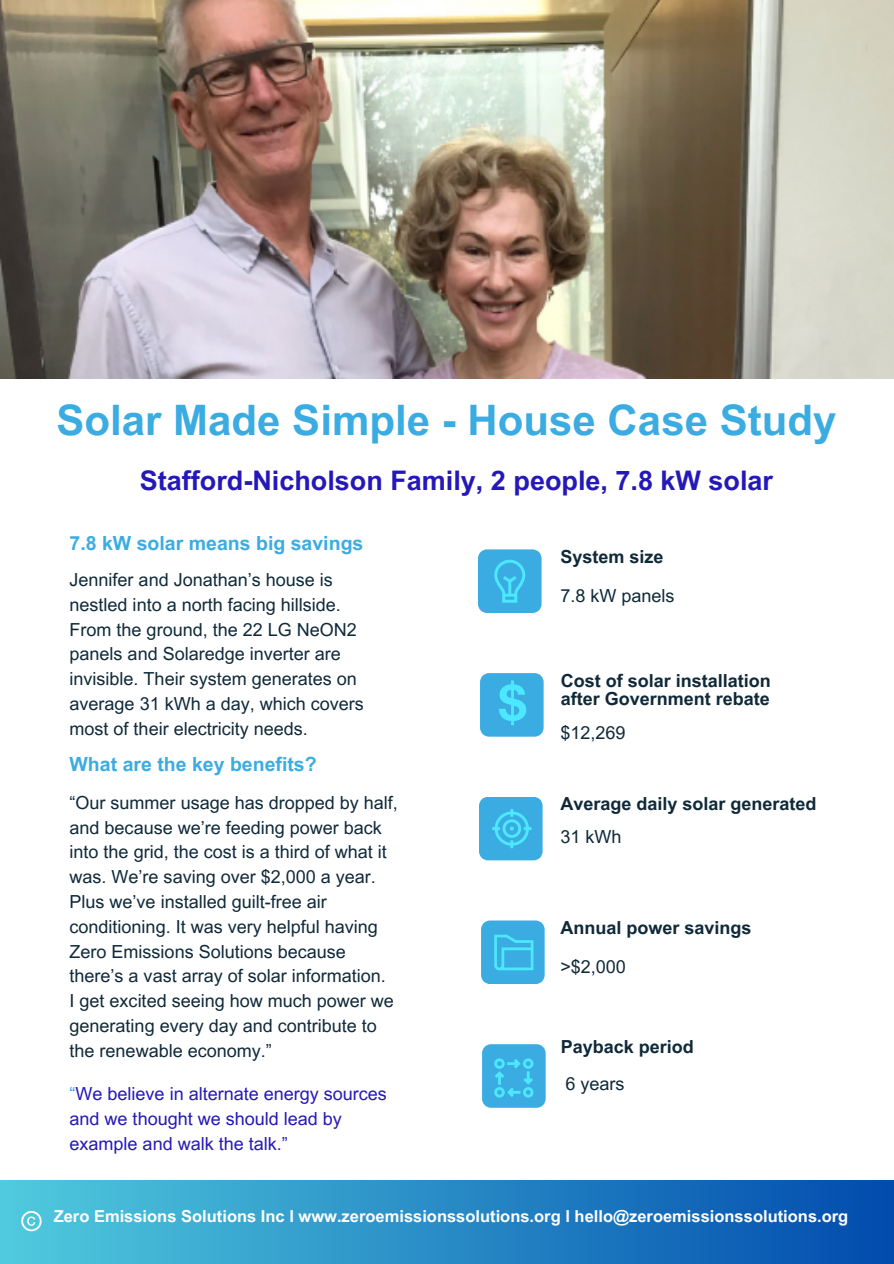
<style>
.page{position:relative;width:894px;height:1264px;background:#fff}
.page>*{position:absolute;margin:0;border:0;box-sizing:border-box;transform-origin:0 0}
.t1{font:700 42px "Arial MT Pro";color:#3bace2}
.t2{font:700 27px "Arial MT Pro";color:#2518b8}
.t3{font:700 19.5px "Arial MT Pro";color:#3bace2}
.t4{font:18px/24.8px "Arial MT Pro";color:#0f2939}
.t5{font:700 18px/18px "Arial MT Pro";color:#0f2939}
.t6{font:18px/24.8px "Arial MT Pro";color:#2518b8}
.t7{font:700 16.5px "Arial MT Pro";color:#fff}
.s1{color:#3b9ce2}
</style>
<div class="page">
<svg style="left:479px;top:797px;width:63px;height:63px;background:#3fb4e6"></svg>
<svg style="left:481px;top:920px;width:63px;height:64px;background:#41b5e6"></svg>
<svg style="left:482px;top:1044px;width:63px;height:63px;background:#40b4e6"></svg>
<img style="left:0;top:0;width:893px;height:378px">
<div style="left:0;top:1180px;width:892px;height:83px;background:linear-gradient(to right,#50cbde,#014bad)"></div>
<svg style="left:21px;top:1210px;width:21px;height:21px"></svg>
<svg style="left:478px;top:549px;width:63px;height:64px;background:#41b4e5"></svg>
<svg style="left:480px;top:673px;width:63px;height:63px;background:#40b6e6"></svg>
<p class="t1" style="left:56px;top:404px;width:781px">Solar Made Simple - House Case Study</p>
<h4 class="t2" style="left:140px;top:470px;width:634px">Stafford-Nicholson Family, 2 people, 7.8 kW solar</h4>
<h4 class="t3" style="left:70px;top:536px;width:295px">7.8 kW solar means big savings</h4>
<h4 class="t4" style="left:70px;top:569px;width:296px">Jennifer and Jonathan’s house is nestled into a north facing hillside.<br>From the ground, the 22 LG NeON2 panels and Solaredge inverter are invisible. Their system generates on average 31 kWh a day, which covers most of their electricity needs.</h4>
<p class="t3" style="left:70px;top:756px;width:248px">What are the key benefits?</p>
<h4 class="t4" style="left:70px;top:792px;width:330px">“Our summer usage has dropped by half, and because we’re feeding power back into the grid, the cost is a third of what it was. We’re saving over $2,000 a year.<br>Plus we’ve installed guilt-free air conditioning. It was very helpful having Zero Emissions Solutions because there’s a vast array of solar information.<br>I get excited seeing how much power we generating every day and contribute to the renewable economy.”</h4>
<p class="t6" style="left:70px;top:1083px;width:319px"><span class="s1">“</span>We believe in alternate energy sources and we thought we should lead by example and walk the talk.”</p>
<h1 class="t5" style="left:560px;top:550px;width:105px">System size</h1>
<p class="t4" style="left:560px;top:585px;width:116px">7.8 kW panels</p>
<h2 class="t5" style="left:560px;top:673px;width:212px">Cost of solar installation after Government rebate</h2>
<p class="t4" style="left:560px;top:722px;width:67px">$12,269</p>
<h3 class="t5" style="left:560px;top:797px;width:258px">Average daily solar generated</h3>
<p class="t4" style="left:560px;top:826px;width:63px">31 kWh</p>
<h4 class="t5" style="left:560px;top:920px;width:193px">Annual power savings</h4>
<h4 class="t4" style="left:560px;top:956px;width:67px">&gt;$2,000</h4>
<h3 class="t5" style="left:560px;top:1039px;width:135px">Payback period</h3>
<p class="t4" style="left:565px;top:1073px;width:61px">6 years</p>
<p class="t7" style="left:54px;top:1210px;width:795px">Zero Emissions Solutions Inc l www.zeroemissionssolutions.org l hello@zeroemissionssolutions.org</p>
</div>
